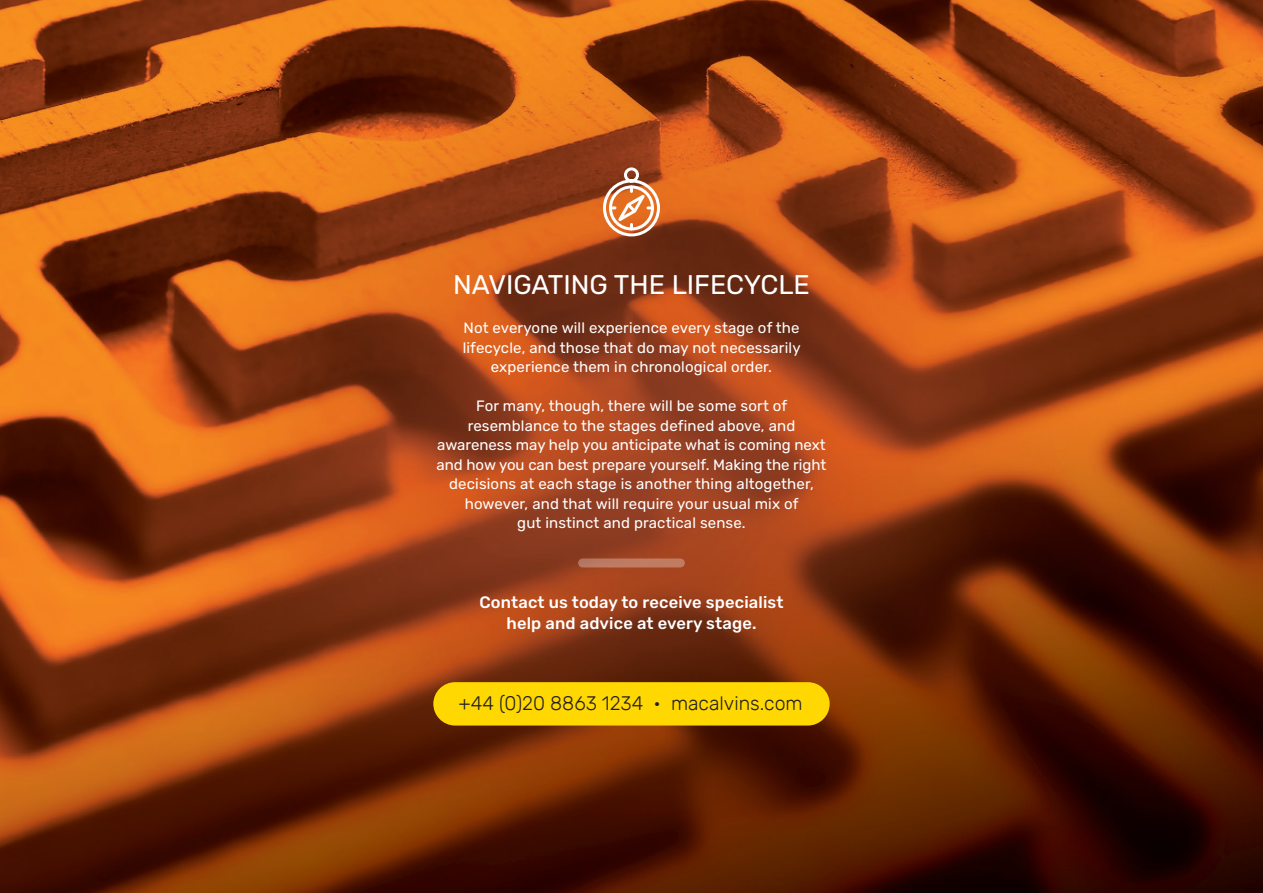
<style>
.page{position:relative;width:1263px;height:893px;background:#fff}
.page>*{position:absolute;margin:0;border:0;box-sizing:border-box;transform-origin:0 0}
.t1{font:27px "Rubik";color:#fff}
.t2{font:300 19.5px "Rubik";color:#231f20}
.t3{font:500 16.5px/21px "Rubik";letter-spacing:.01em;color:#fff;text-align:center}
.t4{font:15px/19.5px "Rubik";letter-spacing:.01em;color:#fff;text-align:center}
</style>
<div class="page">
<img style="left:0;top:0;width:1263px;height:893px">
<svg style="left:601px;top:166px;width:60px;height:72px"></svg>
<div style="left:433px;top:682px;width:397px;height:43px;background:#ffd801;border-radius:22px"></div>
<div style="left:583px;top:558px;width:97px;height:9px;background:#bf7c62"></div>
<p class="t1" style="left:453px;top:270px;width:358px">NAVIGATING THE LIFECYCLE</p>
<p class="t4" style="left:463px;top:319px;width:339px">Not everyone will experience every stage of the lifecycle, and those that do may not necessarily experience them in chronological order.</p>
<p class="t4" style="left:436px;top:397px;width:391px">For many, though, there will be some sort of resemblance to the stages defined above, and awareness may help you anticipate what is coming next and how you can best prepare yourself. Making the right decisions at each stage is another thing altogether, however, and that will require your usual mix of<br>gut instinct and practical sense.</p>
<p class="t3" style="left:479px;top:592px;width:306px">Contact us today to receive specialist help and advice at every stage.</p>
<p class="t2" style="left:458px;top:692px;width:346px">+44 (0)20 8863 1234 • macalvins.com</p>
</div>
